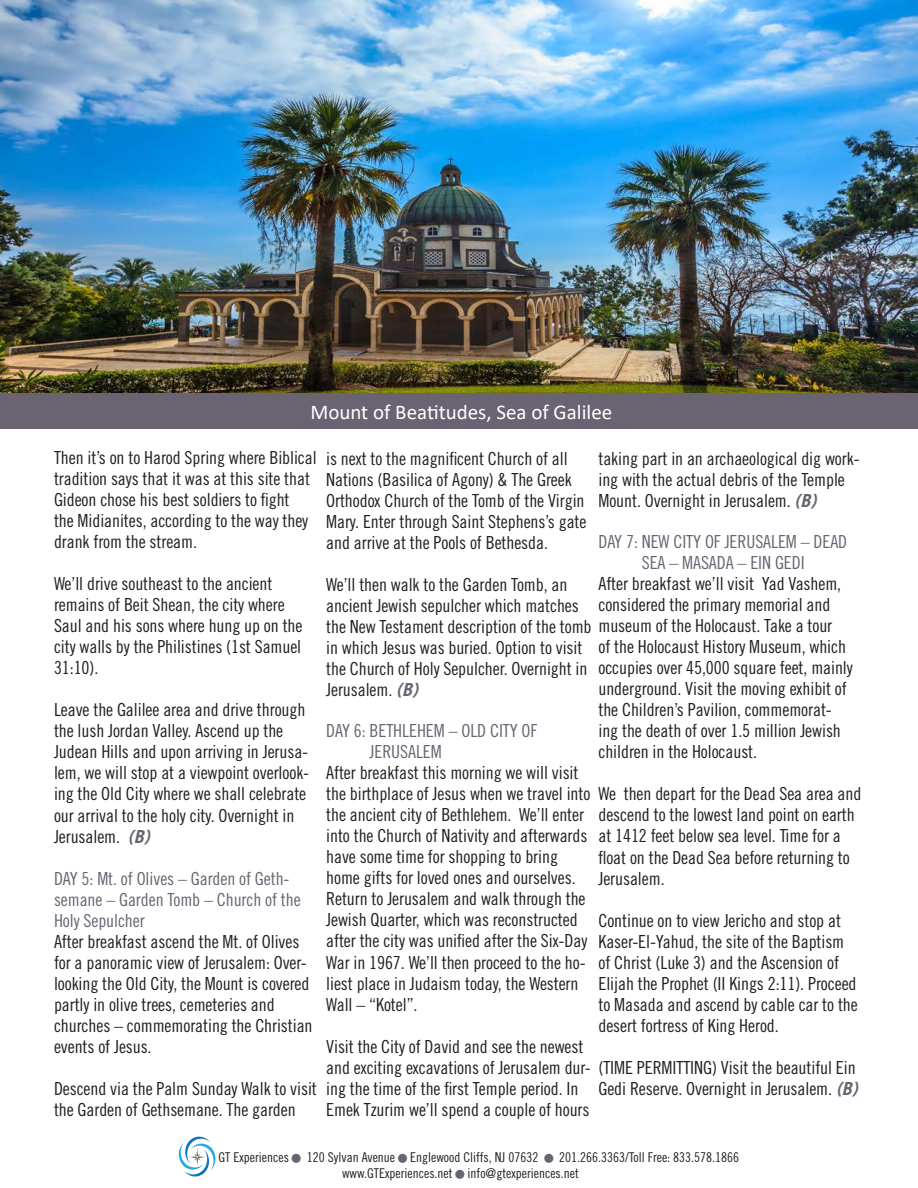
<style>
.page{position:relative;width:918px;height:1188px;background:#fff}
.page>*{position:absolute;margin:0;border:0;box-sizing:border-box;transform-origin:0 0}
.t1{font:21px "Calibri";color:#fff}
.t2{font:18px/21px "Trade Gothic LT Std Cn 18";letter-spacing:-.005em;color:#231f20}
.t3{font:18px/21px "Trade Gothic LT Std Cn 18";letter-spacing:-.005em;color:#6a6372}
.t4{font:13.5px "Trade Gothic LT Std Cn 18";color:#231f20}
.s1{font-family:"Trade Gothic LT Std";font-weight:700;font-style:italic;color:#6a6372}
.s2{color:#6a6372}
</style>
<div class="page">
<img style="left:0;top:0;width:918px;height:393px">
<svg style="left:179px;top:1137px;width:36px;height:40px"></svg>
<div style="left:0;top:393px;width:918px;height:35px;background:#6a6372"></div>
<p class="t1" style="left:310px;top:397px;width:303px">Mount of Beatitudes, Sea of Galilee</p>
<p class="t2" style="left:54px;top:447px;width:264px">Then it’s on to Harod Spring where Biblical tradition says that it was at this site that Gideon chose his best soldiers to fight<br>the Midianites, according to the way they drank from the stream.</p>
<p class="t2" style="left:54px;top:573px;width:250px">We’ll drive southeast to the ancient remains of Beit Shean, the city where<br>Saul and his sons where hung up on the city walls by the Philistines (1st Samuel<br>31:10).</p>
<p class="t2" style="left:54px;top:699px;width:257px">Leave the Galilee area and drive through the lush Jordan Valley. Ascend up the Judean Hills and upon arriving in Jerusa&shy;lem, we will stop at a viewpoint overlook&shy;ing the Old City where we shall celebrate our arrival to the holy city. Overnight in Jerusalem. <span class="s1">(B)</span></p>
<p class="t3" style="left:54px;top:867px;width:248px">DAY 5: Mt. of Olives – Garden of Geth&shy;semane – Garden Tomb – Church of the<br>Holy Sepulcher</p>
<p class="t2" style="left:54px;top:930px;width:260px">After breakfast ascend the Mt. of Olives for a panoramic view of Jerusalem: Over&shy;looking the Old City, the Mount is covered partly in olive trees, cemeteries and churches – commemorating the Christian events of Jesus.</p>
<p class="t2" style="left:54px;top:1077px;width:264px">Descend via the Palm Sunday Walk to visit the Garden of Gethsemane. The garden</p>
<p class="t2" style="left:326px;top:447px;width:262px">is next to the magnificent Church of all Nations (Basilica of Agony) &amp; The Greek Orthodox Church of the Tomb of the Virgin Mary. Enter through Saint Stephens’s gate and arrive at the Pools of Bethesda.</p>
<p class="t2" style="left:326px;top:573px;width:508px">We’ll then walk to the Garden Tomb, an<br>ancient Jewish sepulcher which matches<br>the New Testament description of the tomb museum of the Holocaust. Take a tour in which Jesus was buried. Option to visit<br>the Church of Holy Sepulcher. Overnight in<br>Jerusalem. <span class="s1">(B)</span></p>
<p class="t3" style="left:370px;top:720px;width:169px;text-indent:-43px">DAY 6: BETHLEHEM – OLD CITY OF<br>JERUSALEM</p>
<p class="t2" style="left:326px;top:762px;width:537px">After breakfast this morning we will visit<br>the birthplace of Jesus when we travel into We then depart for the Dead Sea area and the ancient city of Bethlehem. We’ll enter<br>into the Church of Nativity and afterwards<br>have some time for shopping to bring<br>home gifts for loved ones and ourselves.</p>
<p class="t2" style="left:326px;top:888px;width:263px">Return to Jerusalem and walk through the Jewish Quarter, which was reconstructed after the city was unified after the Six-Day War in 1967. We’ll then proceed to the ho&shy;liest place in Judaism today, the Western Wall – “Kotel”.</p>
<p class="t2" style="left:326px;top:1035px;width:531px">Visit the City of David and see the newest<br>and exciting excavations of Jerusalem dur- (TIME PERMITTING) Visit the beautiful Ein ing the time of the first Temple period. In<br>Emek Tzurim we’ll spend a couple of hours</p>
<p class="t2" style="left:598px;top:447px;width:263px">taking part in an archaeological dig work&shy;ing with the actual debris of the Temple<br>Mount. Overnight in Jerusalem. <span class="s1">(B)</span></p>
<p class="t3" style="left:598px;top:531px;width:250px;text-align:center">DAY 7: NEW CITY OF JERUSALEM – DEAD<br>SEA – MASADA – EIN GEDI</p>
<p class="t2" style="left:598px;top:573px;width:244px">After breakfast we’ll visit Yad Vashem, considered the primary memorial and</p>
<p class="t2" style="left:598px;top:636px;width:256px">of the Holocaust History Museum, which occupies over 45,000 square feet, mainly underground. Visit the moving exhibit of the Children’s Pavilion, commemorat&shy;ing the death of over 1.5 million Jewish children in the Holocaust.</p>
<p class="t2" style="left:598px;top:804px;width:258px">descend to the lowest land point on earth at 1412 feet below sea level. Time for a float on the Dead Sea before returning to<br>Jerusalem.</p>
<p class="t2" style="left:598px;top:909px;width:261px">Continue on to view Jericho and stop at Kaser-El-Yahud, the site of the Baptism of Christ (Luke 3) and the Ascension of Elijah the Prophet (II Kings 2:11). Proceed to Masada and ascend by cable car to the desert fortress of King Herod.</p>
<p class="t2" style="left:598px;top:1077px;width:261px">Gedi Reserve. Overnight in Jerusalem. <span class="s1">(B)</span></p>
<p class="t4" style="left:218px;top:1149px;width:522px">GT Experiences <span class="s2">■</span> 120 Sylvan Avenue <span class="s2">■</span> Englewood Cliffs, NJ 07632 <span class="s2">■</span> 201.266.3363/Toll Free: 833.578.1866</p>
<p class="t4" style="left:342px;top:1166px;width:238px">www.GTExperiences.net <span class="s2">■</span> info@gtexperiences.net</p>
</div>
